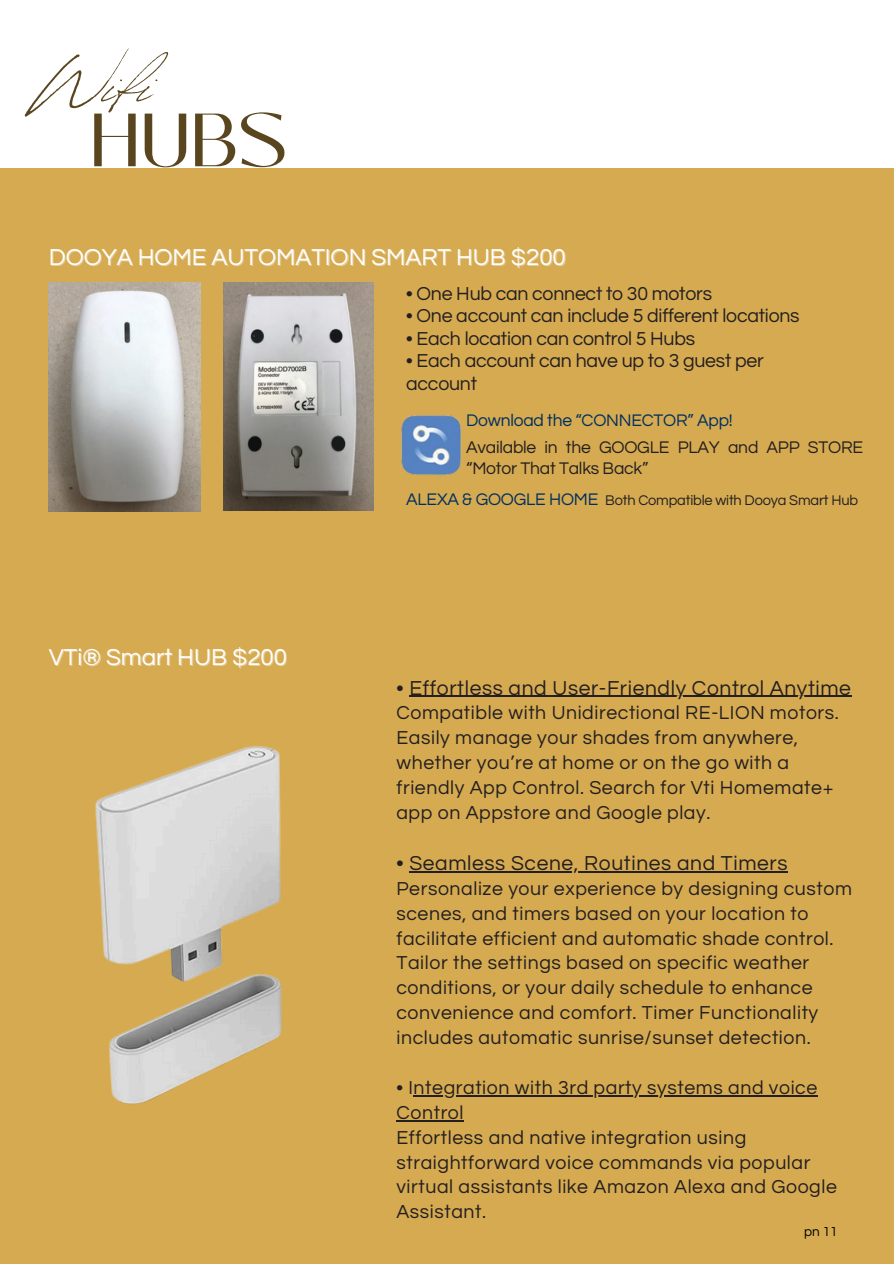
<style>
.page{position:relative;width:894px;height:1264px;background:#fff}
.page>*{position:absolute;margin:0;border:0;box-sizing:border-box;transform-origin:0 0}
.t1{font:86.25px "Revive 80 Signature";color:#59461f}
.t2{font:75px "Black Mango";color:#59461f}
.t3{font:24px "Questrial";color:#fff}
.t4{font:21px "Questrial";letter-spacing:.03em;color:#231f20}
.t5{font:19.5px/24.8px "Questrial";letter-spacing:.03em;color:#231f20}
.t6{font:19.5px/22.5px "Questrial";letter-spacing:-.01em;color:#231f20}
.t7{font:17.55px/20.2px "Questrial";letter-spacing:-.015em;color:#231f20}
.t8{font:17.4px "Questrial";letter-spacing:-.01em;color:#002f5f}
.t9{font:14.55px "Questrial";letter-spacing:-.01em;color:#231f20}
.t10{font:13.5px "Questrial";color:#000}
</style>
<div class="page">
<div style="left:0;top:168px;width:893px;height:1095px;background:#d5aa51"></div>
<img style="left:49px;top:283px;width:152px;height:228px">
<img style="left:223px;top:283px;width:151px;height:228px">
<img style="left:401px;top:415px;width:61px;height:61px">
<img style="left:95px;top:746px;width:331px;height:376px">
<hr style="left:409px;top:695px;width:442px;height:2px;background:#231f20">
<hr style="left:409px;top:871px;width:379px;height:1px;background:#231f20">
<hr style="left:413px;top:1095px;width:404px;height:1px;background:#231f20">
<hr style="left:396px;top:1120px;width:68px;height:1px;background:#231f20">
<p class="t1" style="left:32px;top:21px;width:122px">Wifi</p>
<p class="t2" style="left:89px;top:84px;width:200px">HUBS</p>
<p class="t3" style="left:49px;top:245px;width:518px">DOOYA HOME AUTOMATION SMART HUB $200</p>
<h3 class="t6" style="left:406px;top:282px;width:307px">• One Hub can connect to 30 motors</h3>
<h3 class="t6" style="left:406px;top:305px;width:395px">• One account can include 5 different locations</h3>
<h3 class="t6" style="left:406px;top:327px;width:290px">• Each location can control 5 Hubs</h3>
<h3 class="t6" style="left:406px;top:350px;width:359px">• Each account can have up to 3 guest per account</h3>
<p class="t3" style="left:49px;top:645px;width:239px">VTi® Smart HUB $200</p>
<p class="t8" style="left:466px;top:411px;width:268px">Download the “CONNECTOR” App!</p>
<p class="t7" style="left:466px;top:438px;width:398px">Available in the GOOGLE PLAY and APP STORE “Motor That Talks Back”</p>
<p class="t8" style="left:406px;top:490px;width:193px">ALEXA &amp; GOOGLE HOME</p>
<h6 class="t9" style="left:605px;top:493px;width:254px">Both Compatible with Dooya Smart Hub</h6>
<h5 class="t4" style="left:396px;top:677px;width:456px">• Effortless and User-Friendly Control Anytime</h5>
<h5 class="t5" style="left:396px;top:701px;width:444px">Compatible with Unidirectional RE-LION motors.<br>Easily manage your shades from anywhere, whether you’re at home or on the go with a friendly App Control. Search for Vti Homemate+ app on Appstore and Google play.</h5>
<h5 class="t4" style="left:396px;top:853px;width:392px">• Seamless Scene, Routines and Timers</h5>
<h5 class="t5" style="left:396px;top:876px;width:457px">Personalize your experience by designing custom scenes, and timers based on your location to facilitate efficient and automatic shade control.<br>Tailor the settings based on specific weather conditions, or your daily schedule to enhance convenience and comfort. Timer Functionality includes automatic sunrise/sunset detection.</h5>
<h5 class="t5" style="left:396px;top:1075px;width:422px">• Integration with 3rd party systems and voice</h5>
<p class="t5" style="left:396px;top:1100px;width:415px">Control<br>Effortless and native integration using straightforward voice commands via popular</p>
<p class="t5" style="left:396px;top:1174px;width:442px">virtual assistants like Amazon Alexa and Google<br>Assistant.</p>
<p class="t10" style="left:804px;top:1224px;width:35px">pn 11</p>
</div>
